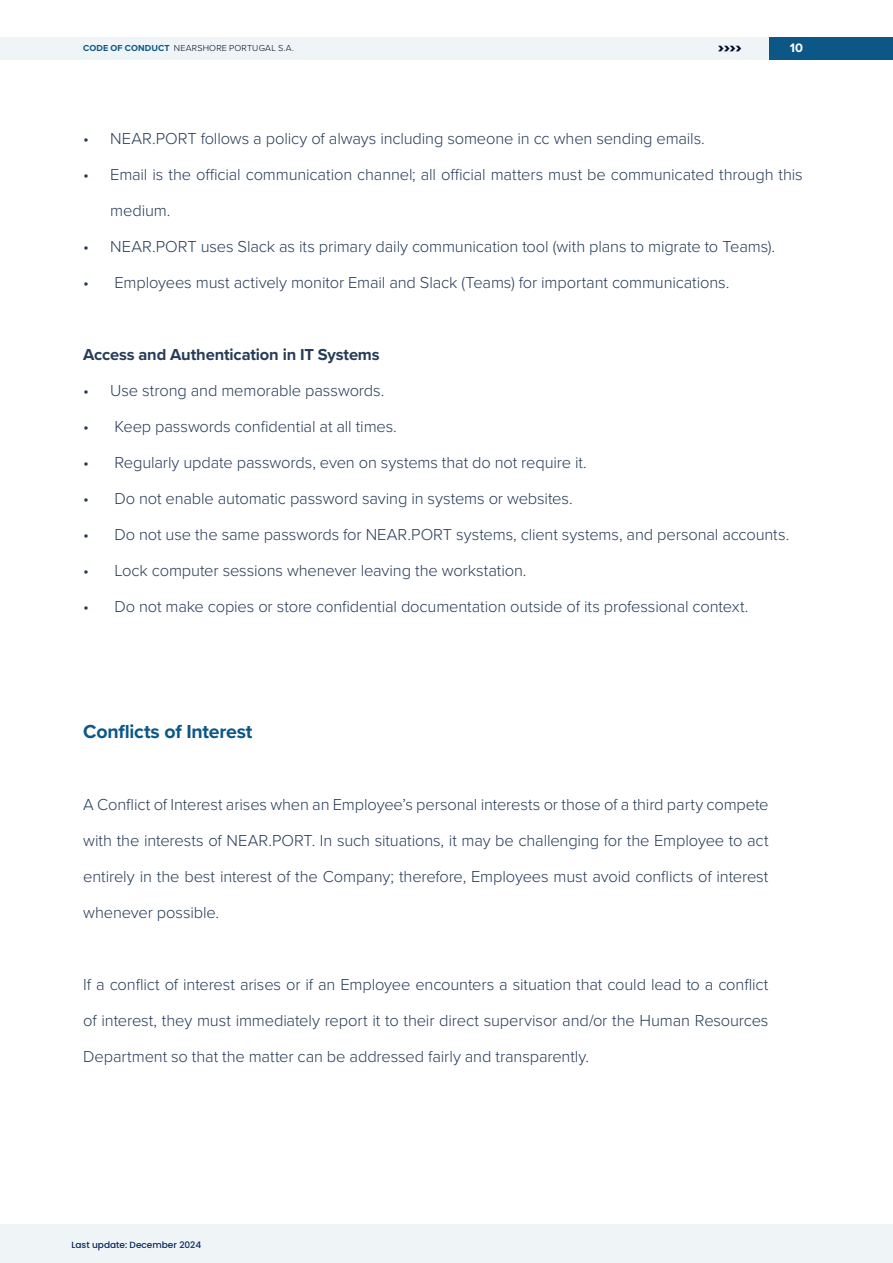
<style>
.page{position:relative;width:893px;height:1263px;background:#fff}
.page>*{position:absolute;margin:0;border:0;box-sizing:border-box;transform-origin:0 0}
.Copy_Text_08_14_Full_Length{font:700 19.5px "Proxima Nova";letter-spacing:-.015em;color:#0c5786}
.Copy_Text_08_14_Full_Length-2{font:300 16.5px/36px "Proxima Nova";letter-spacing:-.01em;color:#273c58;text-align:justify}
.Copy_Text_08_14_Full_Length-3{font:700 16.5px "Proxima Nova";letter-spacing:-.01em;color:#273c58}
.t1{font:700 12.75px "Poppins";color:#000927}
.t2{font:700 12.75px "Proxima Nova";color:#fff}
.t3{font:300 9px "Proxima Nova";letter-spacing:.025em;color:#000927}
.t4{font:500 9px "Poppins";color:#082659}
.s1{font-weight:700;color:#0c5786}
</style>
<div class="page">
<div style="left:769px;top:37px;width:124px;height:23px;background:#0c5786"></div>
<div style="left:0;top:37px;width:769px;height:23px;background:#eff5f7"></div>
<div style="left:0;top:1224px;width:893px;height:39px;background:#eff5f7"></div>
<p class="t3" style="left:83px;top:42px;width:212px"><span class="s1">CODE OF CONDUCT</span> NEARSHORE PORTUGAL S.A.</p>
<p class="t1" style="left:717px;top:41px;width:26px">&gt;&gt;&gt;&gt;</p>
<p class="t2" style="left:790px;top:38px;width:15px">10</p>
<p class="Copy_Text_08_14_Full_Length-2" style="left:83px;top:120px;width:623px">• NEAR.PORT follows a policy of always including someone in cc when sending emails.</p>
<p class="Copy_Text_08_14_Full_Length-2" style="left:110px;top:156px;width:694px;text-indent:-27px">• Email is the official communication channel; all official matters must be communicated through this medium.</p>
<p class="Copy_Text_08_14_Full_Length-2" style="left:83px;top:228px;width:693px">• NEAR.PORT uses Slack as its primary daily communication tool (with plans to migrate to Teams).</p>
<p class="Copy_Text_08_14_Full_Length-2" style="left:83px;top:264px;width:648px">• Employees must actively monitor Email and Slack (Teams) for important communications.</p>
<p class="Copy_Text_08_14_Full_Length-3" style="left:83px;top:342px;width:298px">Access and Authentication in IT Systems</p>
<p class="Copy_Text_08_14_Full_Length-2" style="left:83px;top:372px;width:303px">• Use strong and memorable passwords.</p>
<p class="Copy_Text_08_14_Full_Length-2" style="left:83px;top:408px;width:315px">• Keep passwords confidential at all times.</p>
<p class="Copy_Text_08_14_Full_Length-2" style="left:83px;top:444px;width:505px">• Regularly update passwords, even on systems that do not require it.</p>
<p class="Copy_Text_08_14_Full_Length-2" style="left:83px;top:480px;width:491px">• Do not enable automatic password saving in systems or websites.</p>
<p class="Copy_Text_08_14_Full_Length-2" style="left:83px;top:516px;width:707px">• Do not use the same passwords for NEAR.PORT systems, client systems, and personal accounts.</p>
<p class="Copy_Text_08_14_Full_Length-2" style="left:83px;top:552px;width:445px">• Lock computer sessions whenever leaving the workstation.</p>
<p class="Copy_Text_08_14_Full_Length-2" style="left:83px;top:588px;width:667px">• Do not make copies or store confidential documentation outside of its professional context.</p>
<p class="Copy_Text_08_14_Full_Length" style="left:83px;top:717px;width:171px">Conflicts of Interest</p>
<p class="Copy_Text_08_14_Full_Length-2" style="left:83px;top:786px;width:687px">A Conflict of Interest arises when an Employee’s personal interests or those of a third party compete with the interests of NEAR.PORT. In such situations, it may be challenging for the Employee to act entirely in the best interest of the Company; therefore, Employees must avoid conflicts of interest whenever possible.</p>
<p class="Copy_Text_08_14_Full_Length-2" style="left:83px;top:966px;width:687px">If a conflict of interest arises or if an Employee encounters a situation that could lead to a conflict of interest, they must immediately report it to their direct supervisor and/or the Human Resources Department so that the matter can be addressed fairly and transparently.</p>
<p class="t4" style="left:71px;top:1239px;width:131px">Last update: December 2024</p>
</div>
